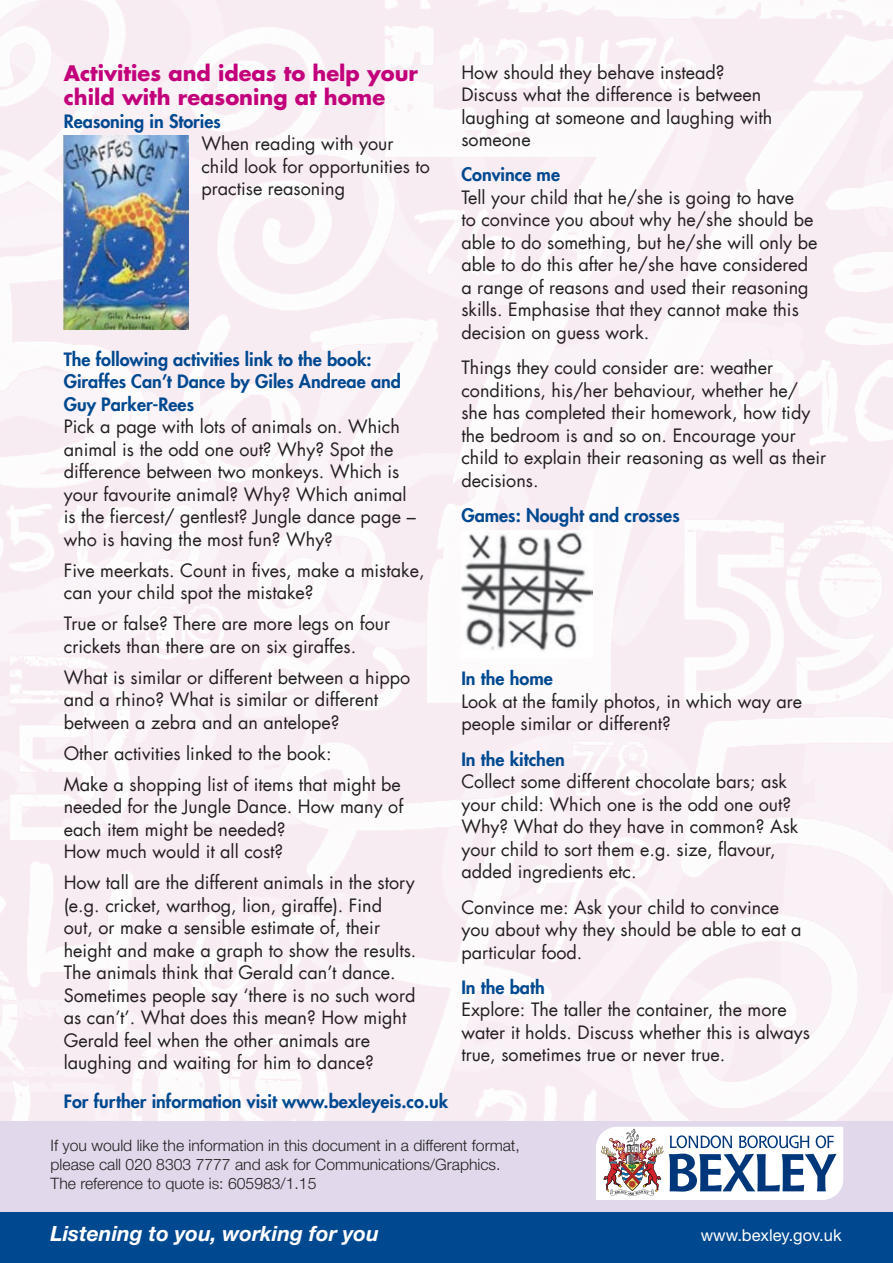
<style>
.page{position:relative;width:893px;height:1263px;background:#fff}
.page>*{position:absolute;margin:0;border:0;box-sizing:border-box;transform-origin:0 0}
.t1{font:700 21px/24px "Futura LT";color:#c2007a}
.t2{font:italic 700 21px "Helvetica Neue LT Std";color:#fff}
.t3{font:18px/22.5px "Futura LT";color:#231f20}
.t4{font:800 18px/22.5px "Futura LT";color:#004990}
.t5{font:16.5px "Helvetica Neue LT Std";color:#fff}
.t6{font:300 15.75px/18.9px "Helvetica Neue LT Std";color:#231f20}
</style>
<div class="page">
<img style="left:0;top:0;width:893px;height:1121px">
<div style="left:0;top:1121px;width:893px;height:119px;background:#e1d8eb"></div>
<div style="left:0;top:1213px;width:893px;height:50px;background:#004990"></div>
<svg style="left:596px;top:1127px;width:247px;height:73px;background:#bdc2d0"></svg>
<img style="left:64px;top:135px;width:125px;height:194px">
<img style="left:461px;top:530px;width:132px;height:128px">
<p class="t1" style="left:64px;top:61px;width:356px">Activities and ideas to help your child with reasoning at home</p>
<p class="t4" style="left:64px;top:110px;width:159px">Reasoning in Stories</p>
<p class="t3" style="left:201px;top:133px;width:230px">When reading with your child look for opportunities to practise reasoning</p>
<p class="t4" style="left:64px;top:347px;width:339px">The following activities link to the book:<br>Giraffes Can’t Dance by Giles Andreae and<br>Guy Parker-Rees</p>
<p class="t3" style="left:64px;top:415px;width:353px">Pick a page with lots of animals on. Which animal is the odd one out? Why? Spot the difference between two monkeys. Which is your favourite animal? Why? Which animal is the fiercest/ gentlest? Jungle dance page – who is having the most fun? Why?</p>
<p class="t3" style="left:64px;top:559px;width:362px">Five meerkats. Count in fives, make a mistake, can your child spot the mistake?</p>
<p class="t3" style="left:64px;top:612px;width:328px">True or false? There are more legs on four crickets than there are on six giraffes.</p>
<p class="t3" style="left:64px;top:666px;width:348px">What is similar or different between a hippo and a rhino? What is similar or different between a zebra and an antelope?</p>
<p class="t3" style="left:64px;top:738px;width:339px;line-height:31px">Other activities linked to the book:<br>Make a shopping list of items that might be</p>
<p class="t3" style="left:64px;top:795px;width:341px">needed for the Jungle Dance. How many of each item might be needed?<br>How much would it all cost?</p>
<p class="t3" style="left:64px;top:871px;width:354px">How tall are the different animals in the story (e.g. cricket, warthog, lion, giraffe). Find<br>out, or make a sensible estimate of, their height and make a graph to show the results.<br>The animals think that Gerald can’t dance.<br>Sometimes people say ‘there is no such word as can’t’. What does this mean? How might Gerald feel when the other animals are laughing and waiting for him to dance?</p>
<p class="t4" style="left:64px;top:1090px;width:386px">For further information visit www.bexleyeis.co.uk</p>
<p class="t3" style="left:461px;top:61px;width:312px">How should they behave instead?<br>Discuss what the difference is between laughing at someone and laughing with someone</p>
<p class="t4" style="left:461px;top:163px;width:100px">Convince me</p>
<p class="t3" style="left:461px;top:186px;width:358px">Tell your child that he/she is going to have<br>to convince you about why he/she should be able to do something, but he/she will only be able to do this after he/she have considered a range of reasons and used their reasoning skills. Emphasise that they cannot make this decision on guess work.</p>
<p class="t3" style="left:461px;top:356px;width:366px">Things they could consider are: weather conditions, his/her behaviour, whether he/ she has completed their homework, how tidy the bedroom is and so on. Encourage your child to explain their reasoning as well as their decisions.</p>
<p class="t4" style="left:461px;top:504px;width:220px">Games: Nought and crosses</p>
<p class="t4" style="left:461px;top:667px;width:93px">In the home</p>
<p class="t3" style="left:461px;top:690px;width:342px">Look at the family photos, in which way are people similar or different?</p>
<p class="t4" style="left:461px;top:747px;width:105px">In the kitchen</p>
<p class="t3" style="left:461px;top:770px;width:338px">Collect some different chocolate bars; ask your child: Which one is the odd one out?<br>Why? What do they have in common? Ask your child to sort them e.g. size, flavour, added ingredients etc.</p>
<p class="t3" style="left:461px;top:896px;width:342px">Convince me: Ask your child to convince you about why they should be able to eat a particular food.</p>
<p class="t4" style="left:461px;top:975px;width:85px">In the bath</p>
<p class="t3" style="left:461px;top:999px;width:350px">Explore: The taller the container, the more water it holds. Discuss whether this is always true, sometimes true or never true.</p>
<p class="t6" style="left:51px;top:1135px;width:471px">If you would like the information in this document in a different format, please call 020 8303 7777 and ask for Communications/Graphics.<br>The reference to quote is: 605983/1.15</p>
<p class="t2" style="left:51px;top:1220px;width:330px">Listening to you, working for you</p>
<p class="t5" style="left:701px;top:1225px;width:142px">www.bexley.gov.uk</p>
</div>
